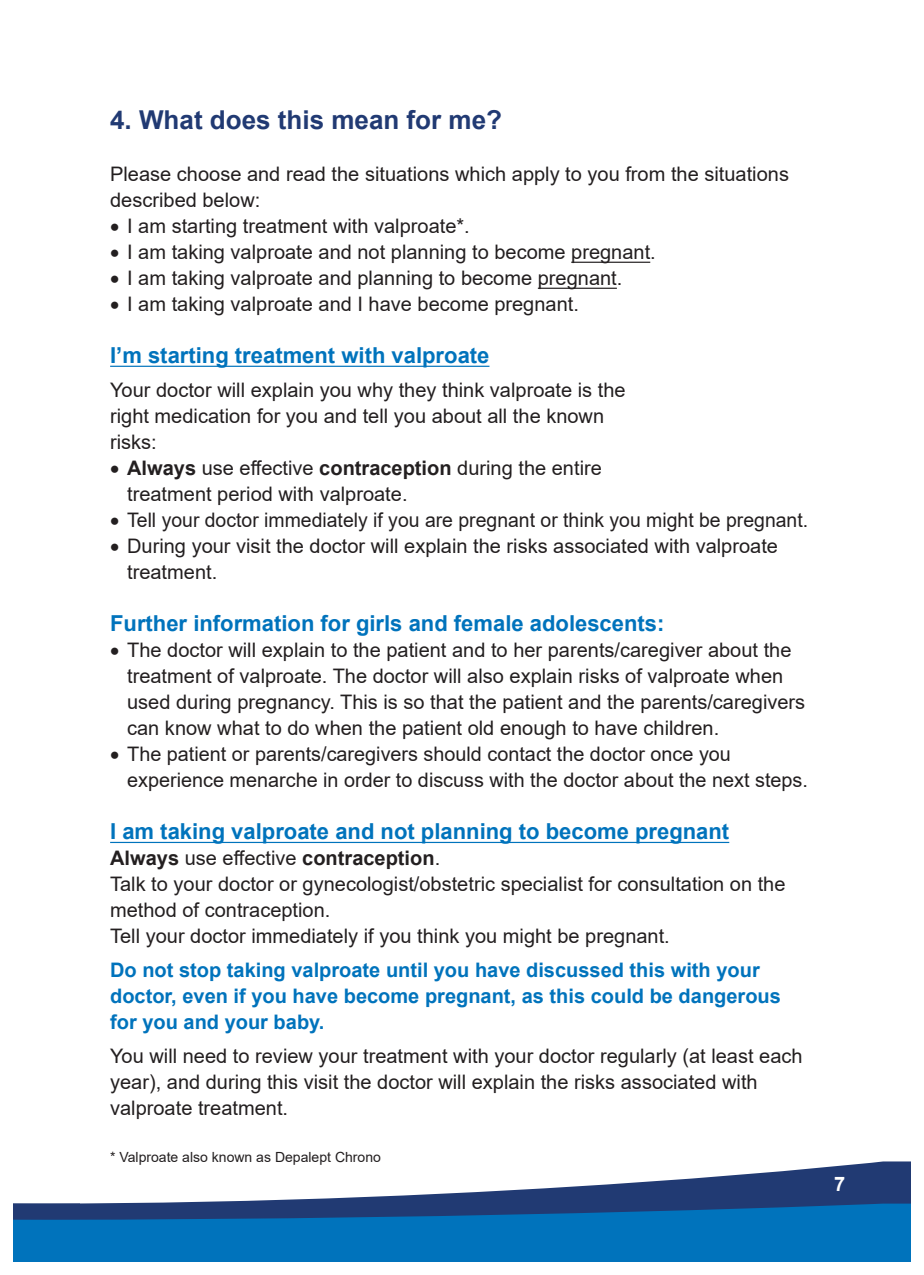
<style>
.page{position:relative;width:924px;height:1275px;background:#fff}
.page>*{position:absolute;margin:0;border:0;box-sizing:border-box;transform-origin:0 0}
.t1{font:700 26px "Arial";color:#213a73}
.t2{font:700 22px "Arial";color:#0073bc}
.t3{font:20px/26px "Arial";color:#231f20}
.t4{font:700 20px/26px "Arial";color:#0073bc}
.t5{font:20px "Symbol";color:#231f20}
.t6{font:700 20px "Arial";color:#fff}
.t7{font:14px "Arial";color:#231f20}
.s1{font-weight:700}
</style>
<div class="page">
<div style="left:80px;top:1219px;width:829px;height:42px;background:#0073bc"></div>
<svg style="left:80px;top:1161px;width:829px;height:58px"></svg>
<svg style="left:14px;top:1203px;width:66px;height:58px;background:#0a63a7"></svg>
<hr style="left:571px;top:262px;width:79px;height:1px;background:#231f20">
<hr style="left:537px;top:288px;width:79px;height:1px;background:#231f20">
<hr style="left:110px;top:366px;width:379px;height:1px;background:#0073bc">
<hr style="left:110px;top:842px;width:619px;height:1px;background:#0073bc">
<h1 class="t1" style="left:110px;top:102px;width:393px">4. What does this mean for me?</h1>
<p class="t3" style="left:110px;top:161px;width:680px">Please choose and read the situations which apply to you from the situations</p>
<p class="t3" style="left:110px;top:187px;width:152px">described below:</p>
<p class="t3" style="left:127px;top:213px;width:344px">I am starting treatment with valproate .*</p>
<p class="t5" style="left:110px;top:213px;width:6px">•</p>
<p class="t5" style="left:110px;top:239px;width:6px">•</p>
<p class="t5" style="left:110px;top:265px;width:6px">•</p>
<p class="t3" style="left:127px;top:239px;width:530px">I am taking valproate and not planning to become pregnant.</p>
<p class="t3" style="left:127px;top:265px;width:496px">I am taking valproate and planning to become pregnant.</p>
<p class="t3" style="left:127px;top:291px;width:453px">I am taking valproate and I have become pregnant.</p>
<p class="t5" style="left:110px;top:291px;width:6px">•</p>
<p class="t2" style="left:110px;top:340px;width:380px">m’ I starting treatment with valproate</p>
<p class="t3" style="left:110px;top:377px;width:517px">Your doctor will explain you why they think valproate is the right medication for you and tell you about all the known risks:</p>
<p class="t3" style="left:127px;top:455px;width:476px"><span class="s1">Always</span> use effective <span class="s1">contraception</span> during the entire</p>
<p class="t5" style="left:110px;top:455px;width:6px">•</p>
<p class="t5" style="left:110px;top:507px;width:6px">•</p>
<p class="t5" style="left:110px;top:533px;width:6px">•</p>
<p class="t3" style="left:127px;top:481px;width:682px">treatment period with valproate.<br>Tell your doctor immediately if you are pregnant or think you might be pregnant.</p>
<p class="t3" style="left:127px;top:533px;width:652px">During your visit the doctor will explain the risks associated with valproate</p>
<p class="t3" style="left:127px;top:559px;width:92px">treatment.</p>
<p class="t2" style="left:110px;top:608px;width:555px">Further information for girls and female adolescents:</p>
<p class="t3" style="left:127px;top:637px;width:665px">The doctor will explain to the patient and to her parents/caregiver about the</p>
<p class="t5" style="left:110px;top:637px;width:6px">•</p>
<p class="t5" style="left:110px;top:741px;width:6px">•</p>
<p class="t3" style="left:127px;top:663px;width:679px">treatment of valproate. The doctor will also explain risks of valproate when used during pregnancy. This is so that the patient and the parents/caregivers can know what to do when the patient old enough to have children.<br>The patient or parents/caregivers should contact the doctor once you</p>
<p class="t3" style="left:127px;top:767px;width:682px">experience menarche in order to discuss with the doctor about the next steps.</p>
<p class="t2" style="left:110px;top:816px;width:620px">I am taking valproate and not planning to become pregnant</p>
<p class="t3" style="left:110px;top:845px;width:676px"><span class="s1">Always</span> use effective <span class="s1">contraception</span>.<br>Talk to your doctor or gynecologist/obstetric specialist for consultation on the method of contraception.<br>Tell your doctor immediately if you think you might be pregnant.</p>
<p class="t4" style="left:110px;top:957px;width:672px">Do not stop taking valproate until you have discussed this with your doctor, even if you have become pregnant, as this could be dangerous for you and your baby.</p>
<p class="t3" style="left:110px;top:1043px;width:693px">You will need to review your treatment with your doctor regularly (at least each year ,) and during this visit the doctor will explain the risks associated with valproate treatment.</p>
<p class="t7" style="left:110px;top:1147px;width:272px">* Valproate also known as Depalept Chrono</p>
<p class="t6" style="left:833px;top:1169px;width:13px">7</p>
</div>
